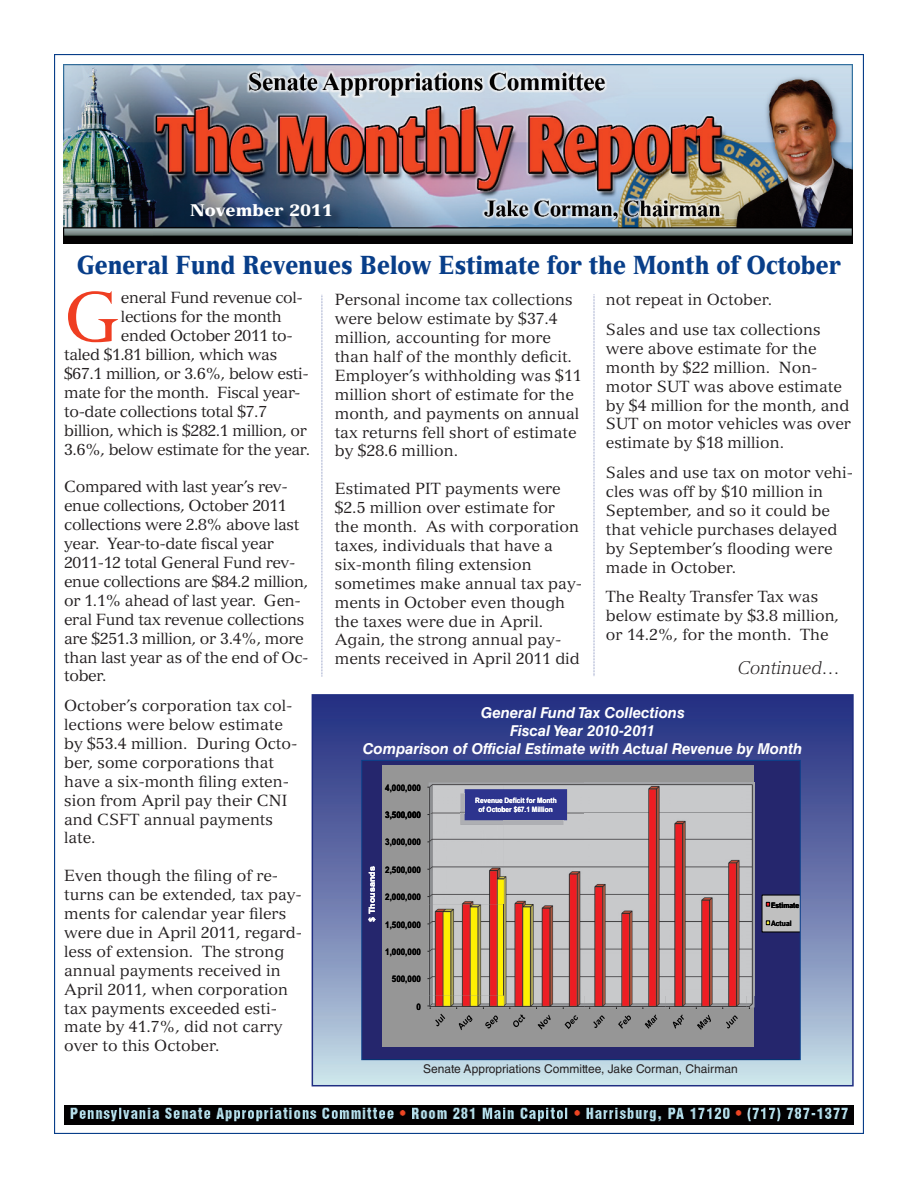
<style>
.page{position:relative;width:918px;height:1188px;background:#fff}
.page>*{position:absolute;margin:0;border:0;box-sizing:border-box;transform-origin:0 0}
.t1{font:68.85px "Versailles LT Std";color:#ef3e22}
.t2{font:900 25.5px "Versailles LT Std";color:#083e89;scale:.83 1}
.t3{font:italic 300 18px "Versailles LT Std";color:#231f20}
.t4{font:900 16.5px "Versailles LT Std";color:#fff}
.t5{font:15.75px/18.9px "Versailles LT Std";color:#231f20}
.t6{font:15.75px/18.9px "Versailles LT Std";letter-spacing:-.02em;color:#231f20}
.t7{font:italic 700 15px/18px "Helvetica LT Std";color:#fff;text-align:center}
.t8{font:12px "Helvetica LT Std";color:#231f20}
.t9{font:9px "Arial Bold MT+T42";color:#000;scale:.89 1}
.t10{font:7.95px "Arial Bold MT+T42";color:#fff;scale:1.12 1}
.t11{font:7.65px "Arial Bold MT+T42";color:#000;scale:.89 1}
.t12{font:7.35px/8.9px "Arial Bold MT+T42";color:#fff;text-align:center;scale:.89 1}
</style>
<div class="page">
<img style="left:64px;top:1105px;width:790px;height:20px">
<img style="left:64px;top:64px;width:788px;height:180px">
<img style="left:153px;top:194px;width:204px;height:49px">
<svg style="left:322px;top:295px;width:1px;height:382px"></svg>
<svg style="left:315px;top:697px;width:536px;height:386px;background:#6372a8"></svg>
<div style="left:312px;top:694px;width:542px;height:392px;border:2px solid #202e82"></div>
<svg style="left:363px;top:762px;width:436px;height:296px;background:#676884"></svg>
<img style="left:429px;top:782px;width:325px;height:214px">
<img style="left:461px;top:793px;width:4px;height:21px">
<img style="left:461px;top:814px;width:43px;height:11px">
<img style="left:504px;top:820px;width:60px;height:5px">
<img style="left:429px;top:996px;width:317px;height:11px">
<svg style="left:746px;top:996px;width:8px;height:13px"></svg>
<div style="left:361px;top:760px;width:440px;height:300px;border:1px solid #083e89"></div>
<svg style="left:594px;top:294px;width:1px;height:382px"></svg>
<p class="t4" style="left:190px;top:204px;width:145px">November 2011</p>
<h2 class="t2" style="left:77px;top:256px;width:922px">General Fund Revenues Below Estimate for the Month of October</h2>
<h1 class="t1" style="left:64px;top:292px;width:59px">G</h1>
<p class="t6" style="left:121px;top:290px;width:183px">eneral Fund revenue col-</p>
<p class="t6" style="left:121px;top:309px;width:162px">lections for the month</p>
<p class="t6" style="left:121px;top:328px;width:173px">ended October 2011 to-</p>
<p class="t6" style="left:64px;top:347px;width:215px">taled $1.81 billion, which was</p>
<p class="t6" style="left:64px;top:366px;width:246px">$67.1 million, or 3.6%, below esti-</p>
<p class="t6" style="left:64px;top:384px;width:238px">mate for the month. Fiscal year-</p>
<p class="t6" style="left:64px;top:403px;width:204px">to-date collections total $7.7</p>
<p class="t6" style="left:64px;top:422px;width:245px">billion, which is $282.1 million, or</p>
<p class="t6" style="left:64px;top:441px;width:248px">3.6%, below estimate for the year.</p>
<p class="t6" style="left:64px;top:479px;width:246px">Compared with last year’s rev&shy;enue collections, October 2011 collections were 2.8% above last year. Year-to-date fiscal year<br>2011-12 total General Fund rev&shy;enue collections are $84.2 million, or 1.1% ahead of last year. Gen&shy;eral Fund tax revenue collections are $251.3 million, or 3.4%, more than last year as of the end of Oc&shy;tober.</p>
<p class="t5" style="left:64px;top:698px;width:235px">October’s corporation tax col&shy;lections were below estimate by $53.4 million. During Octo&shy;ber, some corporations that have a six-month filing exten&shy;sion from April pay their CNI and CSFT annual payments late.</p>
<p class="t5" style="left:64px;top:868px;width:239px">Even though the filing of re&shy;turns can be extended, tax pay&shy;ments for calendar year filers were due in April 2011, regard&shy;less of extension. The strong annual payments received in<br>April 2011, when corporation tax payments exceeded esti&shy;mate by 41.7%, did not carry over to this October.</p>
<p class="t5" style="left:335px;top:292px;width:248px">Personal income tax collections were below estimate by $37.4 million, accounting for more than half of the monthly deficit.<br>Employer’s withholding was $11 million short of estimate for the month, and payments on annual tax returns fell short of estimate by $28.6 million.</p>
<p class="t5" style="left:335px;top:481px;width:249px">Estimated PIT payments were $2.5 million over estimate for the month. As with corporation taxes, individuals that have a six-month filing extension sometimes make annual tax pay&shy;ments in October even though the taxes were due in April.<br>Again, the strong annual pay&shy;ments received in April 2011 did</p>
<p class="t5" style="left:606px;top:286px;width:216px;line-height:29.7px">not repeat in October.<br>Sales and use tax collections</p>
<p class="t5" style="left:606px;top:340px;width:247px">were above estimate for the month by $22 million. Non&shy;motor SUT was above estimate by $4 million for the month, and<br>SUT on motor vehicles was over estimate by $18 million.</p>
<p class="t5" style="left:606px;top:465px;width:249px">Sales and use tax on motor vehi&shy;cles was off by $10 million in<br>September, and so it could be that vehicle purchases delayed by September’s flooding were made in October.</p>
<p class="t5" style="left:606px;top:589px;width:235px">The Realty Transfer Tax was below estimate by $3.8 million, or 14.2%, for the month. The</p>
<p class="t3" style="left:737px;top:657px;width:104px">Continued…</p>
<p class="t7" style="left:363px;top:704px;width:441px">General Fund Tax Collections<br>Fiscal Year 2010-2011<br>Comparison of Official Estimate with Actual Revenue by Month</p>
<p class="t10" style="left:369px;top:922px;width:51px;rotate:-90deg">$ Thousands</p>
<p class="t9" style="left:385px;top:784px;width:42px">4,000,000</p>
<p class="t9" style="left:385px;top:812px;width:42px">3,500,000</p>
<p class="t9" style="left:385px;top:839px;width:42px">3,000,000</p>
<p class="t9" style="left:385px;top:866px;width:42px">2,500,000</p>
<p class="t9" style="left:385px;top:894px;width:42px">2,000,000</p>
<p class="t9" style="left:385px;top:921px;width:42px">1,500,000</p>
<p class="t9" style="left:385px;top:948px;width:42px">1,000,000</p>
<p class="t9" style="left:392px;top:976px;width:34px">500,000</p>
<p class="t9" style="left:416px;top:1003px;width:7px">0</p>
<p class="t12" style="left:475px;top:797px;width:93px">Revenue Deficit for Month of October $67.1 Million</p>
<p class="t8" style="left:423px;top:1062px;width:316px">Senate Appropriations Committee, Jake Corman, Chairman</p>
<p class="t11" style="left:771px;top:902px;width:33px">Estimate</p>
<p class="t11" style="left:771px;top:921px;width:25px">Actual</p>
</div>
